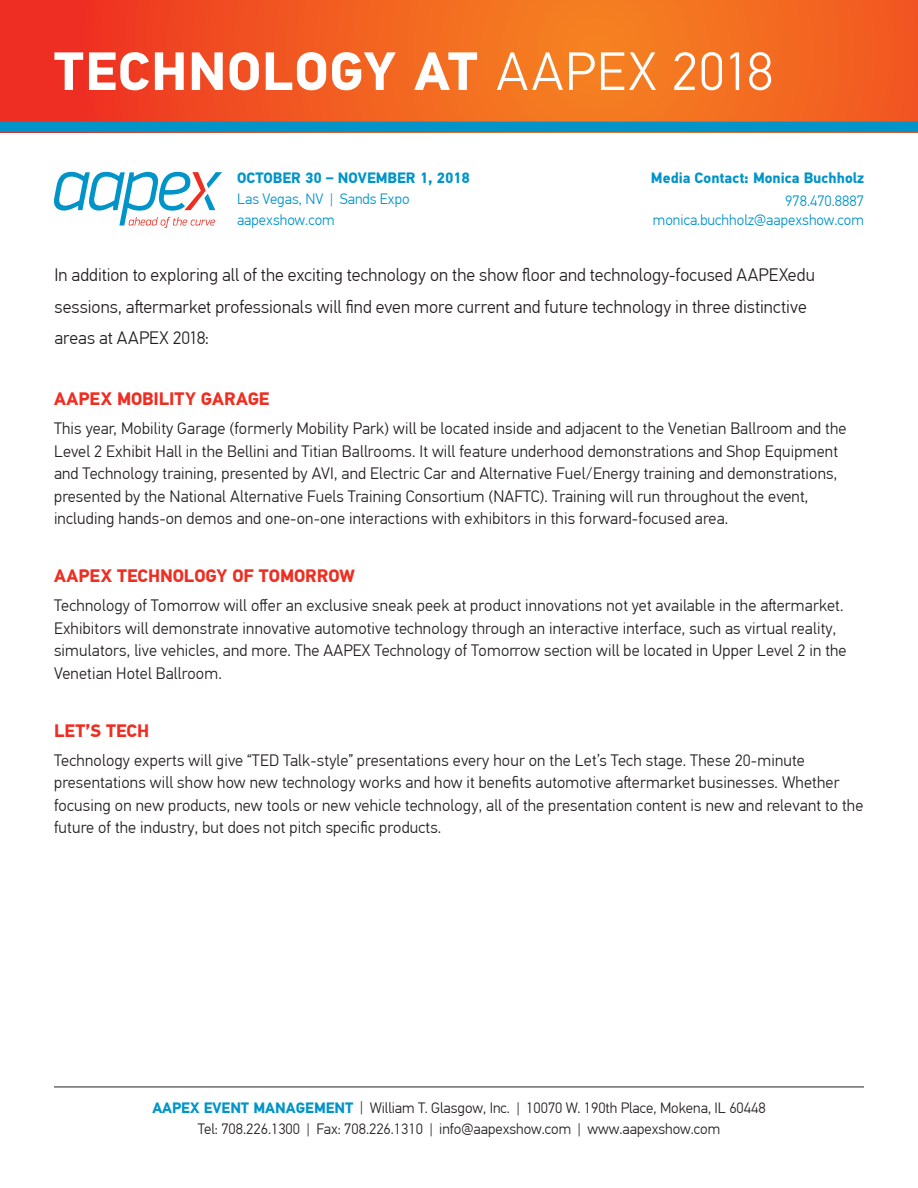
<style>
.page{position:relative;width:918px;height:1188px;background:#fff}
.page>*{position:absolute;margin:0;border:0;box-sizing:border-box;transform-origin:0 0}
.Headline{font:700 54px "PF Din Text Pro";letter-spacing:.02em;color:#fff}
.Big_Number_Payoff_Co{font:300 18px/31.5px "PF Din Text Pro";color:#231f20}
.Subhead{font:700 18px "PF Din Text Pro";letter-spacing:-.005em;color:#ee2e22}
.Subhead-2{font:300 16.5px/22.5px "PF Din Text Pro";letter-spacing:.01em;color:#231f20}
.t1{font:300 15px/21px "PF Din Text Pro";color:#231f20;text-align:center}
.t2{font:300 15px/19.5px "PF Din Text Pro";color:#0094c8;text-align:right}
.t3{font:700 15px "PF Din Text Pro";color:#0094c8}
.s1{font-weight:300}
.s2{font-weight:700;color:#0094c8}
</style>
<div class="page">
<svg style="left:54px;top:172px;width:168px;height:56px"></svg>
<svg style="left:0;top:0;width:918px;height:122px;background:#f15d21"></svg>
<div style="left:0;top:122px;width:918px;height:10px;background:#0094c8"></div>
<hr style="left:54px;top:1087px;width:810px;height:1px;background:#231f20">
<p class="Headline" style="left:54px;top:39px;width:721px">TECHNOLOGY AT <span class="s1">AAPEX 2018</span></p>
<p class="t3" style="left:237px;top:169px;width:234px">OCTOBER 30 – NOVEMBER 1, 2018</p>
<p class="t2" style="left:237px;top:189px;width:174px;line-height:21px;text-align:left">Las Vegas, NV | Sands Expo aapexshow.com</p>
<p class="t3" style="left:651px;top:169px;width:215px">Media Contact: Monica Buchholz</p>
<p class="t2" style="left:653px;top:191px;width:213px">978.470.8887 monica.buchholz@aapexshow.com</p>
<p class="Big_Number_Payoff_Co" style="left:54px;top:260px;width:762px">In addition to exploring all of the exciting technology on the show floor and technology-focused AAPEXedu sessions, aftermarket professionals will find even more current and future technology in three distinctive areas at AAPEX 2018:</p>
<p class="Subhead" style="left:54px;top:388px;width:217px">AAPEX MOBILITY GARAGE</p>
<p class="Subhead-2" style="left:54px;top:418px;width:794px">This year, Mobility Garage (formerly Mobility Park) will be located inside and adjacent to the Venetian Ballroom and the Level 2 Exhibit Hall in the Bellini and Titian Ballrooms. It will feature underhood demonstrations and Shop Equipment and Technology training, presented by AVI, and Electric Car and Alternative Fuel/Energy training and demonstrations, presented by the National Alternative Fuels Training Consortium (NAFTC). Training will run throughout the event, including hands-on demos and one-on-one interactions with exhibitors in this forward-focused area.</p>
<p class="Subhead" style="left:54px;top:565px;width:302px">AAPEX TECHNOLOGY OF TOMORROW</p>
<p class="Subhead-2" style="left:54px;top:595px;width:794px">Technology of Tomorrow will offer an exclusive sneak peek at product innovations not yet available in the aftermarket.<br>Exhibitors will demonstrate innovative automotive technology through an interactive interface, such as virtual reality, simulators, live vehicles, and more. The AAPEX Technology of Tomorrow section will be located in Upper Level 2 in the Venetian Hotel Ballroom.</p>
<p class="Subhead" style="left:54px;top:719px;width:97px">LET’S TECH</p>
<p class="Subhead-2" style="left:54px;top:749px;width:811px">Technology experts will give “TED Talk-style” presentations every hour on the Let’s Tech stage. These 20-minute presentations will show how new technology works and how it benefits automotive aftermarket businesses. Whether focusing on new products, new tools or new vehicle technology, all of the presentation content is new and relevant to the future of the industry, but does not pitch specific products.</p>
<p class="t1" style="left:152px;top:1098px;width:615px"><span class="s2">AAPEX EVENT MANAGEMENT</span> | William T. Glasgow, Inc. | 10070 W. 190th Place, Mokena, IL 60448<br>Tel: 708.226.1300 | Fax: 708.226.1310 | info@aapexshow.com | www.aapexshow.com</p>
</div>
